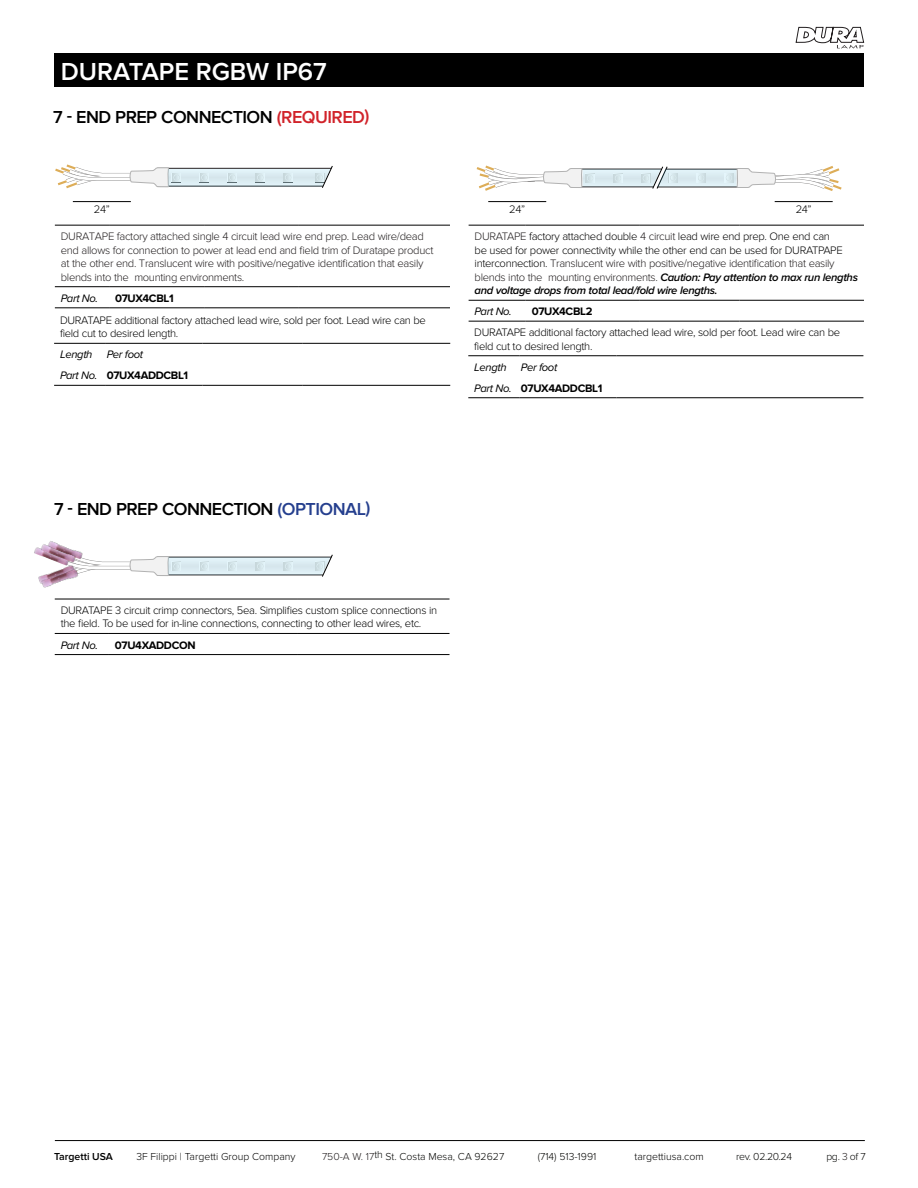
<style>
.page{position:relative;width:918px;height:1188px;background:#fff}
.page>*{position:absolute;margin:0;border:0;box-sizing:border-box;transform-origin:0 0}
.t1{font:600 25.5px "Proxima Nova";color:#fff}
.Features_BULLETS{font:600 18px "Proxima Nova";letter-spacing:-.03em;color:#000}
.t2{font:300 11.25px/13.5px "Proxima Nova";letter-spacing:-.03em;color:#000}
.t3{font:300 11.25px/13.5px "Proxima Nova";letter-spacing:-.03em;color:#231f20}
.t4{font:italic 11.25px "Proxima Nova";letter-spacing:-.03em;color:#000}
.t5{font:700 11.25px "Proxima Nova";letter-spacing:-.03em;color:#000}
.t6{font:300 10.5px "Proxima Nova";color:#040503}
.t7{font:300 10.5px "Proxima Nova";color:#000}
.t8{font:600 10.5px "Proxima Nova";color:#000}
.s1{color:#d1232a}
.s2{color:#231f20}
.s3{font-weight:600;font-style:italic}
.s4{color:#253f8e}
</style>
<div class="page">
<div style="left:54px;top:53px;width:809px;height:34px;background:#000"></div>
<svg style="left:796px;top:27px;width:68px;height:22px"></svg>
<hr style="left:55px;top:1140px;width:810px;height:1px;background:#000">
<hr style="left:55px;top:225px;width:54px;height:1px;background:#000">
<hr style="left:109px;top:225px;width:95px;height:1px;background:#000">
<hr style="left:204px;top:225px;width:94px;height:1px;background:#000">
<hr style="left:298px;top:225px;width:152px;height:1px;background:#000">
<hr style="left:55px;top:286px;width:54px;height:1px;background:#000">
<hr style="left:109px;top:286px;width:95px;height:1px;background:#000">
<hr style="left:204px;top:286px;width:94px;height:1px;background:#000">
<hr style="left:298px;top:286px;width:152px;height:1px;background:#000">
<hr style="left:55px;top:308px;width:54px;height:1px;background:#000">
<hr style="left:109px;top:308px;width:95px;height:1px;background:#000">
<hr style="left:204px;top:308px;width:94px;height:1px;background:#000">
<hr style="left:298px;top:308px;width:152px;height:1px;background:#000">
<hr style="left:469px;top:225px;width:57px;height:1px;background:#000">
<hr style="left:526px;top:225px;width:113px;height:1px;background:#000">
<hr style="left:639px;top:225px;width:100px;height:1px;background:#000">
<hr style="left:739px;top:225px;width:125px;height:1px;background:#000">
<hr style="left:469px;top:300px;width:57px;height:1px;background:#000">
<hr style="left:526px;top:300px;width:113px;height:1px;background:#000">
<hr style="left:639px;top:300px;width:100px;height:1px;background:#000">
<hr style="left:739px;top:300px;width:125px;height:1px;background:#000">
<hr style="left:469px;top:321px;width:57px;height:1px;background:#000">
<hr style="left:526px;top:321px;width:113px;height:1px;background:#000">
<hr style="left:639px;top:321px;width:100px;height:1px;background:#000">
<hr style="left:739px;top:321px;width:125px;height:1px;background:#000">
<hr style="left:54px;top:343px;width:51px;height:1px;background:#000">
<hr style="left:105px;top:343px;width:97px;height:1px;background:#000">
<hr style="left:202px;top:343px;width:100px;height:1px;background:#000">
<hr style="left:302px;top:343px;width:148px;height:1px;background:#000">
<hr style="left:54px;top:385px;width:51px;height:1px;background:#000">
<hr style="left:105px;top:385px;width:97px;height:1px;background:#000">
<hr style="left:202px;top:385px;width:100px;height:1px;background:#000">
<hr style="left:302px;top:385px;width:148px;height:1px;background:#000">
<hr style="left:468px;top:355px;width:51px;height:1px;background:#000">
<hr style="left:519px;top:355px;width:97px;height:1px;background:#000">
<hr style="left:616px;top:355px;width:247px;height:1px;background:#000">
<hr style="left:468px;top:397px;width:51px;height:1px;background:#000">
<hr style="left:519px;top:397px;width:97px;height:1px;background:#000">
<hr style="left:616px;top:397px;width:247px;height:1px;background:#000">
<hr style="left:73px;top:201px;width:58px;height:1px;background:#000">
<hr style="left:488px;top:201px;width:58px;height:1px;background:#000">
<hr style="left:775px;top:201px;width:58px;height:1px;background:#000">
<svg style="left:55px;top:164px;width:278px;height:25px"></svg>
<svg style="left:476px;top:165px;width:366px;height:26px"></svg>
<hr style="left:55px;top:599px;width:54px;height:1px;background:#000">
<hr style="left:109px;top:599px;width:95px;height:1px;background:#000">
<hr style="left:204px;top:599px;width:94px;height:1px;background:#000">
<hr style="left:298px;top:599px;width:152px;height:1px;background:#000">
<hr style="left:55px;top:633px;width:54px;height:1px;background:#000">
<hr style="left:109px;top:633px;width:95px;height:1px;background:#000">
<hr style="left:204px;top:633px;width:94px;height:1px;background:#000">
<hr style="left:298px;top:633px;width:152px;height:1px;background:#000">
<hr style="left:55px;top:654px;width:54px;height:1px;background:#000">
<hr style="left:109px;top:654px;width:95px;height:1px;background:#000">
<hr style="left:204px;top:654px;width:94px;height:1px;background:#000">
<hr style="left:298px;top:654px;width:152px;height:1px;background:#000">
<img style="left:34px;top:547px;width:6px;height:9px">
<img style="left:40px;top:542px;width:37px;height:19px">
<img style="left:38px;top:576px;width:3px;height:8px">
<img style="left:41px;top:571px;width:28px;height:17px">
<svg style="left:55px;top:552px;width:278px;height:27px"></svg>
<h1 class="t1" style="left:61px;top:57px;width:268px">DURATAPE RGBW IP67</h1>
<p class="Features_BULLETS" style="left:53px;top:107px;width:318px">7 - END PREP CONNECTION <span class="s1">(REQUIRED)</span></p>
<p class="t2" style="left:94px;top:203px;width:18px">24”</p>
<p class="t2" style="left:509px;top:203px;width:18px">24”</p>
<p class="t2" style="left:796px;top:203px;width:18px">24”</p>
<p class="t3" style="left:61px;top:230px;width:374px">DURATAPE factory attached single 4 circuit lead wire end prep. Lead wire/dead end allows for connection to power at lead end and field trim of Duratape product at the other end. Translucent wire with positive/negative identification that easily blends into the mounting environments.</p>
<p class="t4" style="left:61px;top:292px;width:39px">Part No.</p>
<p class="t5" style="left:115px;top:292px;width:60px">07UX4CBL1</p>
<p class="t2" style="left:60px;top:313px;width:367px">DURATAPE additional factory attached lead wire, sold per foot. Lead wire can be field cut to desired length.</p>
<p class="t4" style="left:60px;top:348px;width:34px">Length</p>
<p class="t4" style="left:107px;top:348px;width:38px">Per foot</p>
<p class="t4" style="left:60px;top:369px;width:39px">Part No.</p>
<p class="t5" style="left:107px;top:369px;width:83px">07UX4ADDCBL1</p>
<p class="t2" style="left:475px;top:230px;width:385px"><span class="s2">DURATAPE</span> factory attached double <span class="s2">4 circuit</span> lead wire end prep. One end can<br>be used for power connectivity while the other end can be used for DURATPAPE interconnection. <span class="s2">Translucent wire with positive/negative identification that easily blends into the mounting environments.</span> <span class="s3">Caution: Pay attention to max run lengths and voltage drops from total lead/fold wire lengths.</span></p>
<p class="t4" style="left:475px;top:305px;width:39px">Part No.</p>
<p class="t5" style="left:532px;top:305px;width:62px">07UX4CBL2</p>
<p class="t2" style="left:474px;top:326px;width:367px">DURATAPE additional factory attached lead wire, sold per foot. Lead wire can be field cut to desired length.</p>
<p class="t4" style="left:474px;top:361px;width:34px">Length</p>
<p class="t4" style="left:521px;top:361px;width:38px">Per foot</p>
<p class="t4" style="left:474px;top:382px;width:39px">Part No.</p>
<p class="t5" style="left:521px;top:382px;width:83px">07UX4ADDCBL1</p>
<p class="Features_BULLETS" style="left:54px;top:499px;width:318px">7 - END PREP CONNECTION <span class="s4">(OPTIONAL)</span></p>
<p class="t2" style="left:61px;top:604px;width:378px">DURATAPE 3 circuit crimp connectors, 5ea. Simplifies custom splice connections in the field. To be used for in-line connections, connecting to other lead wires, etc.</p>
<p class="t4" style="left:61px;top:639px;width:39px">Part No.</p>
<p class="t5" style="left:115px;top:638px;width:82px">07U4XADDCON</p>
<p class="t8" style="left:54px;top:1151px;width:61px">Targetti USA</p>
<p class="t7" style="left:136px;top:1151px;width:161px">3F Filippi | Targetti Group Company</p>
<p class="t6" style="left:322px;top:1151px;width:184px"><span class="s2">750-A W. 17</span>th St. Costa Mesa, CA 92627</p>
<p class="t6" style="left:538px;top:1151px;width:60px">(714) 513-1991</p>
<p class="t7" style="left:634px;top:1151px;width:71px">targettiusa.com</p>
<p class="t6" style="left:736px;top:1151px;width:57px">rev. 02.20.24</p>
<p class="t6" style="left:826px;top:1151px;width:41px">pg. <span class="s2">3</span> of 7</p>
</div>
